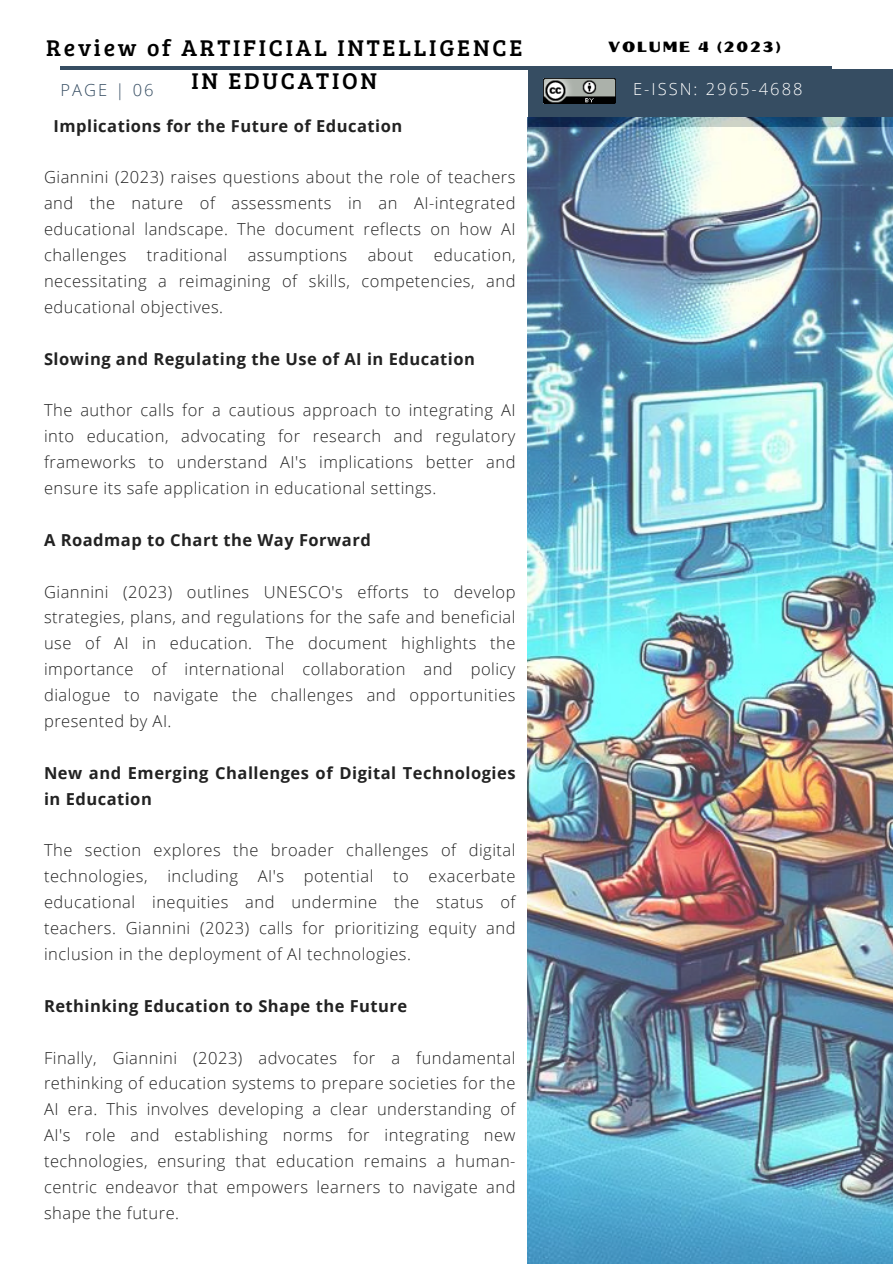
<style>
.page{position:relative;width:893px;height:1264px;background:#fff}
.page>*{position:absolute;margin:0;border:0;box-sizing:border-box;transform-origin:0 0}
.t1{font:23.55px "Bree Serif";letter-spacing:.12em;color:#000}
.t2{font:300 16.5px/25.8px "Open Sans";letter-spacing:.03em;color:#222;text-align:justify}
.t3{font:700 16.5px/25.8px "Open Sans";letter-spacing:.03em;color:#222}
.t4{font:300 16.5px "Open Sans";letter-spacing:.12em;color:#fff}
.t5{font:300 16.5px "Open Sans";letter-spacing:.12em;color:#364d62}
.t6{font:14.85px "Oilvare Base";letter-spacing:.12em;color:#000}
</style>
<div class="page">
<hr style="left:61px;top:66px;width:770px;height:4px;background:#364d62">
<div style="left:528px;top:70px;width:364px;height:56px;background:#364d62"></div>
<img style="left:543px;top:78px;width:72px;height:26px">
<img style="left:528px;top:117px;width:364px;height:1146px">
<p class="t1" style="left:46px;top:31px;width:477px">Review of ARTIFICIAL INTELLIGENCE</p>
<p class="t6" style="left:608px;top:38px;width:174px">VOLUME 4 (2023)</p>
<p class="t1" style="left:191px;top:64px;width:187px">IN EDUCATION</p>
<p class="t4" style="left:633px;top:78px;width:171px">E-ISSN: 2965-4688</p>
<p class="t5" style="left:61px;top:79px;width:94px">PAGE | 06</p>
<p class="t3" style="left:54px;top:112px;width:350px">Implications for the Future of Education</p>
<p class="t2" style="left:44px;top:164px;width:473px">Giannini (2023) raises questions about the role of teachers and the nature of assessments in an AI-integrated educational landscape. The document reflects on how AI challenges traditional assumptions about education, necessitating a reimagining of skills, competencies, and educational objectives.</p>
<p class="t3" style="left:44px;top:345px;width:432px">Slowing and Regulating the Use of AI in Education</p>
<p class="t2" style="left:44px;top:397px;width:473px">The author calls for a cautious approach to integrating AI into education, advocating for research and regulatory frameworks to understand AI's implications better and ensure its safe application in educational settings.</p>
<p class="t3" style="left:44px;top:526px;width:328px">A Roadmap to Chart the Way Forward</p>
<p class="t2" style="left:44px;top:578px;width:473px">Giannini (2023) outlines UNESCO's efforts to develop strategies, plans, and regulations for the safe and beneficial use of AI in education. The document highlights the importance of international collaboration and policy dialogue to navigate the challenges and opportunities presented by AI.</p>
<p class="t3" style="left:44px;top:759px;width:473px">New and Emerging Challenges of Digital Technologies in Education</p>
<p class="t2" style="left:44px;top:837px;width:473px">The section explores the broader challenges of digital technologies, including AI's potential to exacerbate educational inequities and undermine the status of teachers. Giannini (2023) calls for prioritizing equity and inclusion in the deployment of AI technologies.</p>
<p class="t3" style="left:44px;top:992px;width:365px">Rethinking Education to Shape the Future</p>
<p class="t2" style="left:44px;top:1044px;width:473px">Finally, Giannini (2023) advocates for a fundamental rethinking of education systems to prepare societies for the AI era. This involves developing a clear understanding of AI's role and establishing norms for integrating new technologies, ensuring that education remains a human&shy;centric endeavor that empowers learners to navigate and shape the future.</p>
</div>
